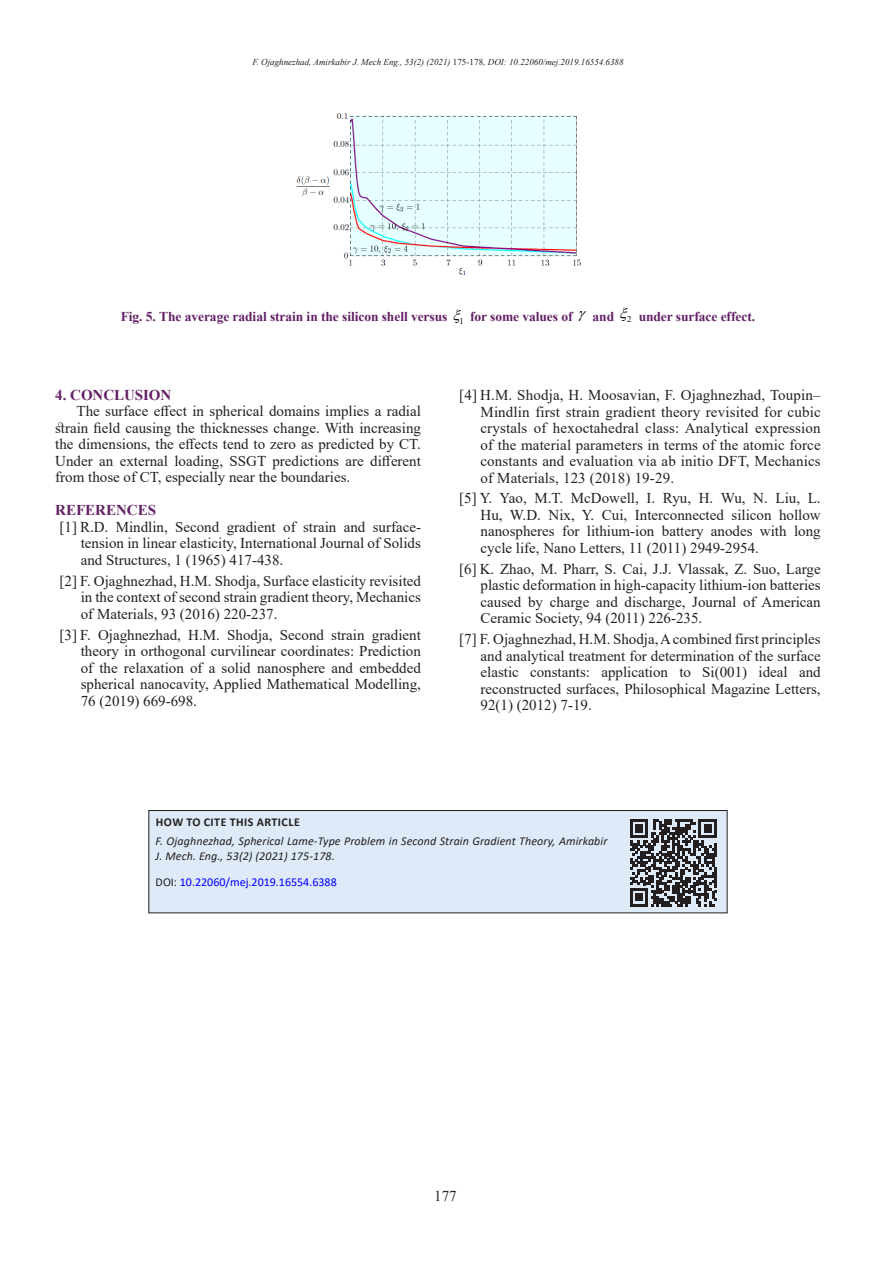
<style>
.page{position:relative;width:893px;height:1263px;background:#fff}
.page>*{position:absolute;margin:0;border:0;box-sizing:border-box;transform-origin:0 0}
.متن_اصلی_انگلیسی{font:15px/16.5px "Times New Roman";color:#231f20;text-align:justify}
.تیتر_1_انگلیسی{font:700 15px "Times New Roman";color:#632065}
.PIC{font:700 13.5px "Times New Roman";letter-spacing:-.005em;color:#632065}
.t1{font:italic 12px/14.4px "Calibri";letter-spacing:.01em;color:#231f20}
.t2{font:12px "Calibri";color:#00f}
.t3{font:700 12px "Calibri";letter-spacing:.04em;color:#231f20}
.t4{font:italic 9px "Times New Roman";color:#231f20}
.t5{font:8.7px "Times New Roman";color:#000}
.s1{font-style:normal}
.s2{color:#231f20}
</style>
<div class="page">
<img style="left:296px;top:113px;width:285px;height:162px">
<div style="left:149px;top:810px;width:578px;height:103px;background:#deeaf7"></div>
<div style="left:148px;top:810px;width:580px;height:103px;border:1px solid #231f20"></div>
<svg style="left:630px;top:819px;width:87px;height:87px"></svg>
<p class="t4" style="left:252px;top:56px;width:373px">F. Ojaghnezhad, Amirkabir J. Mech Eng., 53(2) (2021) <span class="s1">175-178</span>, DOI: 10.22060/mej.2019.16554.6388</p>
<p class="PIC" style="left:121px;top:307px;width:328px">Fig. 5. The average radial strain in the silicon shell versus</p>
<p class="t5" style="left:459px;top:315px;width:6px">1</p>
<p class="PIC" style="left:470px;top:307px;width:104px">for some values of</p>
<p class="PIC" style="left:593px;top:307px;width:23px">and</p>
<p class="t5" style="left:627px;top:313px;width:6px">2</p>
<p class="PIC" style="left:639px;top:307px;width:118px">under surface effect.</p>
<p class="تیتر_1_انگلیسی" style="left:55px;top:384px;width:117px">4. CONCLUSION</p>
<p class="متن_اصلی_انگلیسی" style="left:55px;top:403px;width:367px;text-indent:21px">The surface effect in spherical domains implies a radial strain field causing the thicknesses change. With increasing the dimensions, the effects tend to zero as predicted by CT.<br>Under an external loading, SSGT predictions are different from those of CT, especially near the boundaries.</p>
<p class="تیتر_1_انگلیسی" style="left:55px;top:500px;width:102px">REFERENCES</p>
<p class="متن_اصلی_انگلیسی" style="left:81px;top:518px;width:342px;text-indent:-21px">[1] R.D. Mindlin, Second gradient of strain and surface&shy;tension in linear elasticity, International Journal of Solids and Structures, 1 (1965) 417-438.</p>
<p class="متن_اصلی_انگلیسی" style="left:81px;top:572px;width:342px;text-indent:-21px">[2] F. Ojaghnezhad, H.M. Shodja, Surface elasticity revisited in the context of second strain gradient theory, Mechanics of Materials, 93 (2016) 220-237.</p>
<p class="متن_اصلی_انگلیسی" style="left:81px;top:626px;width:342px;text-indent:-21px">[3] F. Ojaghnezhad, H.M. Shodja, Second strain gradient theory in orthogonal curvilinear coordinates: Prediction of the relaxation of a solid nanosphere and embedded spherical nanocavity, Applied Mathematical Modelling, 76 (2019) 669-698.</p>
<p class="متن_اصلی_انگلیسی" style="left:480px;top:386px;width:342px;text-indent:-21px">[4] H.M. Shodja, H. Moosavian, F. Ojaghnezhad, Toupin– Mindlin first strain gradient theory revisited for cubic crystals of hexoctahedral class: Analytical expression of the material parameters in terms of the atomic force constants and evaluation via ab initio DFT, Mechanics of Materials, 123 (2018) 19-29.</p>
<p class="متن_اصلی_انگلیسی" style="left:480px;top:490px;width:342px;text-indent:-21px">[5] Y. Yao, M.T. McDowell, I. Ryu, H. Wu, N. Liu, L.<br>Hu, W.D. Nix, Y. Cui, Interconnected silicon hollow nanospheres for lithium-ion battery anodes with long cycle life, Nano Letters, 11 (2011) 2949-2954.</p>
<p class="متن_اصلی_انگلیسی" style="left:480px;top:560px;width:342px;text-indent:-21px">[6] K. Zhao, M. Pharr, S. Cai, J.J. Vlassak, Z. Suo, Large plastic deformation in high-capacity lithium-ion batteries caused by charge and discharge, Journal of American Ceramic Society, 94 (2011) 226-235.</p>
<p class="متن_اصلی_انگلیسی" style="left:480px;top:630px;width:342px;text-indent:-21px">[7] F. Ojaghnezhad, H.M. Shodja, A combined first principles and analytical treatment for determination of the surface elastic constants: application to Si(001) ideal and reconstructed surfaces, Philosophical Magazine Letters, 92(1) (2012) 7-19.</p>
<p class="t3" style="left:156px;top:814px;width:145px">HOW TO CITE THIS ARTICLE</p>
<p class="t1" style="left:156px;top:833px;width:453px">F. Ojaghnezhad, Spherical Lame-Type Problem in Second Strain Gradient Theory, Amirkabir<br>J. Mech. Eng., 53(2) (2021) 175-178.</p>
<p class="t2" style="left:156px;top:874px;width:183px"><span class="s2">DOI:</span> 10.22060/mej.2019.16554.6388</p>
<p class="متن_اصلی_انگلیسی" style="left:434px;top:1187px;width:24px">177</p>
</div>
